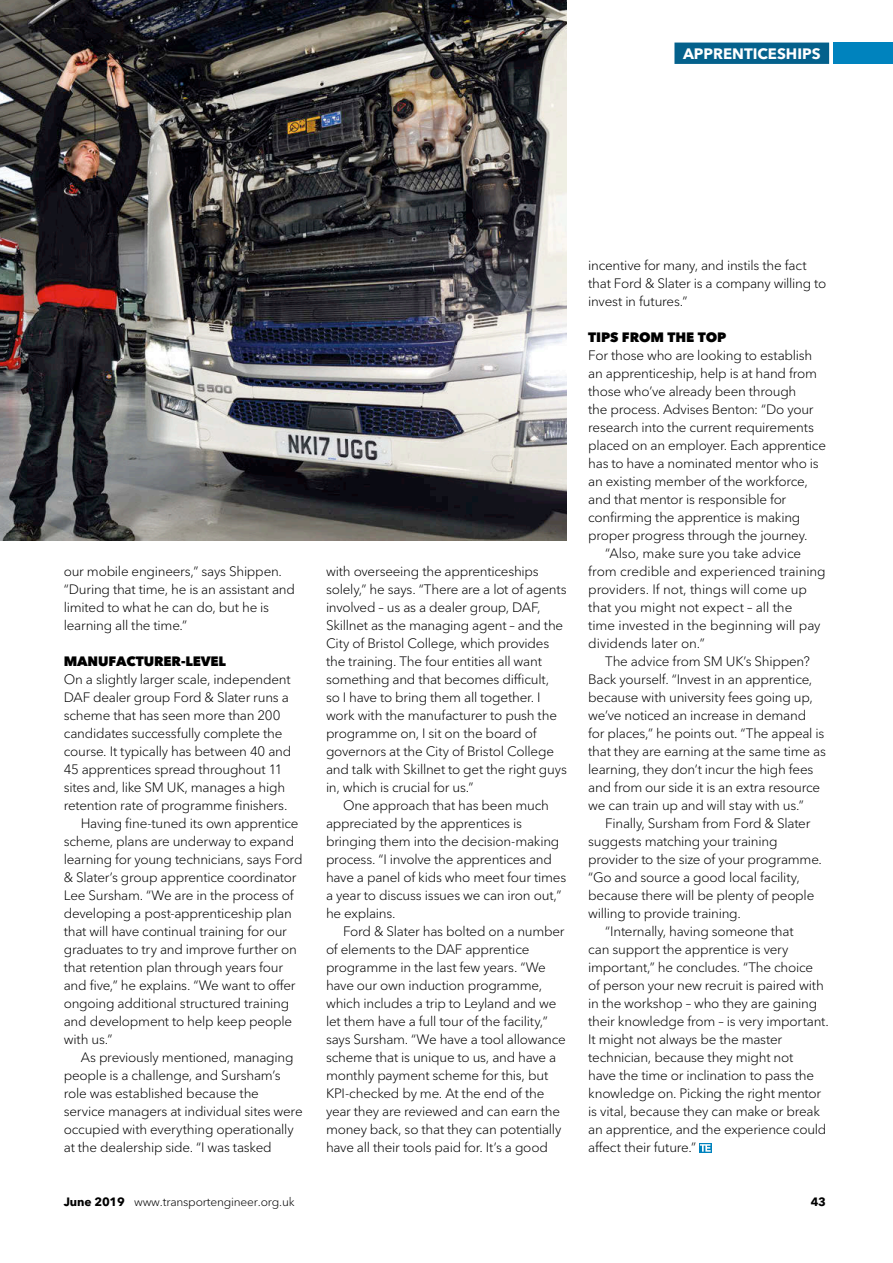
<style>
.page{position:relative;width:893px;height:1263px;background:#fff}
.page>*{position:absolute;margin:0;border:0;box-sizing:border-box;transform-origin:0 0}
.t1{font:700 15px "Avenir Next LT Pro";color:#fff}
.t2{font:300 13.5px/18px "Avenir Next LT Pro";letter-spacing:-.02em;color:#000}
.t3{font:800 13.5px "Avenir Next LT Pro";letter-spacing:-.01em;color:#000}
.t4{font:300 12px "Avenir Next LT Pro";letter-spacing:-.015em;color:#000}
.t5{font:700 12px "Avenir Next LT Pro";color:#000}
.s1{font-weight:700}
</style>
<div class="page">
<div style="left:833px;top:43px;width:60px;height:21px;background:#0083be"></div>
<div style="left:674px;top:43px;width:155px;height:21px;background:#04618c"></div>
<svg style="left:699px;top:1143px;width:12px;height:10px"></svg>
<svg style="left:700px;top:1144px;width:11px;height:7px"></svg>
<img style="left:0;top:0;width:567px;height:540px">
<p class="t1" style="left:683px;top:44px;width:139px">APPRENTICESHIPS</p>
<p class="t2" style="left:64px;top:562px;width:233px">our mobile engineers,” says Shippen. “During that time, he is an assistant and limited to what he can do, but he is learning all the time.”</p>
<p class="t3" style="left:64px;top:653px;width:164px">MANUFACTURER-LEVEL</p>
<p class="t2" style="left:64px;top:670px;width:228px">On a slightly larger scale, independent</p>
<p class="t2" style="left:64px;top:688px;width:227px">DAF dealer group Ford &amp; Slater runs a</p>
<p class="t2" style="left:64px;top:706px;width:218px">scheme that has seen more than 200</p>
<p class="t2" style="left:64px;top:724px;width:220px">candidates successfully complete the</p>
<p class="t2" style="left:64px;top:742px;width:229px">course. It typically has between 40 and</p>
<p class="t2" style="left:64px;top:760px;width:220px">45 apprentices spread throughout 11</p>
<p class="t2" style="left:64px;top:778px;width:223px">sites and, like SM UK, manages a high</p>
<p class="t2" style="left:64px;top:796px;width:225px">retention rate of programme finishers.</p>
<p class="t2" style="left:81px;top:814px;width:219px">Having fine-tuned its own apprentice</p>
<p class="t2" style="left:64px;top:832px;width:232px">scheme, plans are underway to expand</p>
<p class="t2" style="left:64px;top:850px;width:240px">learning for young technicians, says Ford</p>
<p class="t2" style="left:64px;top:868px;width:234px">&amp; Slater’s group apprentice coordinator</p>
<p class="t2" style="left:64px;top:886px;width:231px">Lee Sursham. “We are in the process of</p>
<p class="t2" style="left:64px;top:904px;width:230px">developing a post-apprenticeship plan</p>
<p class="t2" style="left:64px;top:922px;width:225px">that will have continual training for our</p>
<p class="t2" style="left:64px;top:940px;width:235px">graduates to try and improve further on</p>
<p class="t2" style="left:64px;top:958px;width:221px">that retention plan through years four</p>
<p class="t2" style="left:64px;top:976px;width:233px">and five,” he explains. “We want to offer</p>
<p class="t2" style="left:64px;top:994px;width:227px">ongoing additional structured training</p>
<p class="t2" style="left:64px;top:1012px;width:230px">and development to help keep people</p>
<p class="t2" style="left:64px;top:1030px;width:50px">with us.”</p>
<p class="t2" style="left:81px;top:1048px;width:214px">As previously mentioned, managing</p>
<p class="t2" style="left:64px;top:1066px;width:218px">people is a challenge, and Sursham’s</p>
<p class="t2" style="left:64px;top:1084px;width:197px">role was established because the</p>
<p class="t2" style="left:64px;top:1102px;width:240px">service managers at individual sites were</p>
<p class="t2" style="left:64px;top:1120px;width:231px">occupied with everything operationally</p>
<p class="t2" style="left:64px;top:1138px;width:209px">at the dealership side. “I was tasked</p>
<p class="t2" style="left:326px;top:562px;width:242px">with overseeing the apprenticeships solely,” he says. “There are a lot of agents involved – us as a dealer group, DAF, Skillnet as the managing agent – and the City of Bristol College, which provides the training. The four entities all want something and that becomes difficult,<br>so I have to bring them all together. I work with the manufacturer to push the programme on, I sit on the board of governors at the City of Bristol College and talk with Skillnet to get the right guys in, which is crucial for us.”</p>
<p class="t2" style="left:326px;top:796px;width:242px;text-indent:17px">One approach that has been much appreciated by the apprentices is bringing them into the decision-making process. “I involve the apprentices and have a panel of kids who meet four times a year to discuss issues we can iron out,” he explains.</p>
<p class="t2" style="left:326px;top:922px;width:241px;text-indent:17px">Ford &amp; Slater has bolted on a number of elements to the DAF apprentice programme in the last few years. “We have our own induction programme, which includes a trip to Leyland and we let them have a full tour of the facility,” says Sursham. “We have a tool allowance scheme that is unique to us, and have a monthly payment scheme for this, but KPI-checked by me. At the end of the year they are reviewed and can earn the money back, so that they can potentially have all their tools paid for. It’s a good</p>
<p class="t2" style="left:588px;top:256px;width:240px">incentive for many, and instils the fact that Ford &amp; Slater is a company willing to invest in futures.”</p>
<p class="t3" style="left:588px;top:329px;width:140px">TIPS FROM THE TOP</p>
<p class="t2" style="left:588px;top:346px;width:226px">For those who are looking to establish</p>
<p class="t2" style="left:588px;top:364px;width:230px">an apprenticeship, help is at hand from</p>
<p class="t2" style="left:588px;top:382px;width:210px">those who’ve already been through</p>
<p class="t2" style="left:588px;top:400px;width:227px">the process. Advises Benton: “Do your</p>
<p class="t2" style="left:588px;top:418px;width:227px">research into the current requirements</p>
<p class="t2" style="left:588px;top:436px;width:239px">placed on an employer. Each apprentice</p>
<p class="t2" style="left:588px;top:454px;width:232px">has to have a nominated mentor who is</p>
<p class="t2" style="left:588px;top:472px;width:221px">an existing member of the workforce,</p>
<p class="t2" style="left:588px;top:490px;width:200px">and that mentor is responsible for</p>
<p class="t2" style="left:588px;top:508px;width:214px">confirming the apprentice is making</p>
<p class="t2" style="left:588px;top:526px;width:221px">proper progress through the journey.</p>
<p class="t2" style="left:605px;top:544px;width:197px">“Also, make sure you take advice</p>
<p class="t2" style="left:588px;top:562px;width:239px">from credible and experienced training</p>
<p class="t2" style="left:588px;top:580px;width:220px">providers. If not, things will come up</p>
<p class="t2" style="left:588px;top:598px;width:206px">that you might not expect – all the</p>
<p class="t2" style="left:588px;top:616px;width:234px">time invested in the beginning will pay</p>
<p class="t2" style="left:588px;top:634px;width:118px">dividends later on.”</p>
<p class="t2" style="left:605px;top:652px;width:206px">The advice from SM UK’s Shippen?</p>
<p class="t2" style="left:588px;top:670px;width:226px">Back yourself. “Invest in an apprentice,</p>
<p class="t2" style="left:588px;top:688px;width:226px">because with university fees going up,</p>
<p class="t2" style="left:588px;top:706px;width:220px">we’ve noticed an increase in demand</p>
<p class="t2" style="left:588px;top:724px;width:238px">for places,” he points out. “The appeal is</p>
<p class="t2" style="left:588px;top:742px;width:239px">that they are earning at the same time as</p>
<p class="t2" style="left:588px;top:760px;width:227px">learning, they don’t incur the high fees</p>
<p class="t2" style="left:588px;top:778px;width:233px">and from our side it is an extra resource</p>
<p class="t2" style="left:588px;top:796px;width:217px">we can train up and will stay with us.”</p>
<p class="t2" style="left:605px;top:814px;width:207px">Finally, Sursham from Ford &amp; Slater</p>
<p class="t2" style="left:588px;top:832px;width:191px">suggests matching your training</p>
<p class="t2" style="left:588px;top:850px;width:235px">provider to the size of your programme.</p>
<p class="t2" style="left:588px;top:868px;width:213px">“Go and source a good local facility,</p>
<p class="t2" style="left:588px;top:886px;width:228px">because there will be plenty of people</p>
<p class="t2" style="left:588px;top:904px;width:154px">willing to provide training.</p>
<p class="t2" style="left:605px;top:922px;width:190px">“Internally, having someone that</p>
<p class="t2" style="left:588px;top:940px;width:202px">can support the apprentice is very</p>
<p class="t2" style="left:588px;top:958px;width:226px">important,” he concludes. “The choice</p>
<p class="t2" style="left:588px;top:976px;width:237px">of person your new recruit is paired with</p>
<p class="t2" style="left:588px;top:994px;width:231px">in the workshop – who they are gaining</p>
<p class="t2" style="left:588px;top:1012px;width:242px">their knowledge from – is very important.</p>
<p class="t2" style="left:588px;top:1030px;width:196px">It might not always be the master</p>
<p class="t2" style="left:588px;top:1048px;width:207px">technician, because they might not</p>
<p class="t2" style="left:588px;top:1066px;width:227px">have the time or inclination to pass the</p>
<p class="t2" style="left:588px;top:1084px;width:234px">knowledge on. Picking the right mentor</p>
<p class="t2" style="left:588px;top:1102px;width:233px">is vital, because they can make or break</p>
<p class="t2" style="left:588px;top:1120px;width:240px">an apprentice, and the experience could</p>
<p class="t2" style="left:588px;top:1138px;width:109px">affect their future.”</p>
<p class="t4" style="left:64px;top:1195px;width:232px"><span class="s1">June 2019</span> www.transportengineer.org.uk</p>
<p class="t5" style="left:811px;top:1194px;width:17px">43</p>
</div>
